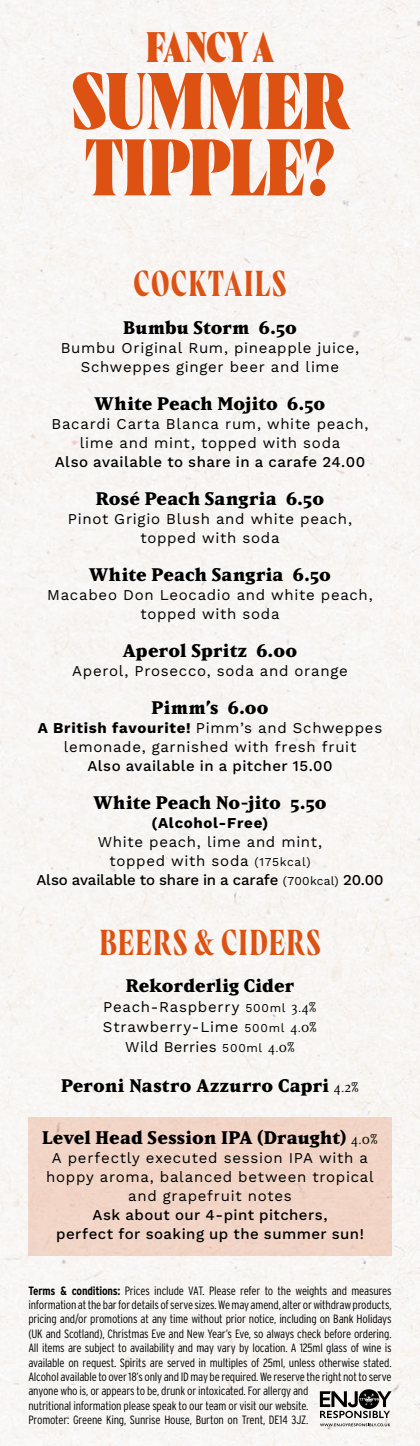
<style>
.page{position:relative;width:420px;height:1446px;background:#fff}
.page>*{position:absolute;margin:0;border:0;box-sizing:border-box;transform-origin:0 0}
.t1{font:800 80px/66.4px "Wayfinder CF";letter-spacing:-.025em;color:#dd5213}
.t2{font:800 42.6px "Wayfinder CF";letter-spacing:-.03em;color:#dd5213}
.t3{font:36px "Wayfinder CF";letter-spacing:.02em;color:#dd5213}
.t4{font:800 18px "Matrix IIOT";letter-spacing:.01em;color:#000}
.t5{font:15px/19px "Work Sans";letter-spacing:.045em;color:#000;text-align:center}
.t6{font:500 15px/19px "Work Sans";letter-spacing:.03em;color:#000;text-align:center}
.t7{font:700 15px "Work Sans";letter-spacing:.045em;color:#000}
.t8{font:300 condensed 12px/14.4px "Interstate";letter-spacing:-.02em;color:#000}
.s1{font-weight:700}
.s2{font-size:12px}
.s3{font-weight:500}
.s4{font-family:"Matrix IIOT";font-size:14px}
.s5{font-weight:400;font-size:14px}
</style>
<div class="page">
<div style="left:28px;top:1117px;width:363px;height:138px;background:#f1d5c6"></div>
<svg style="left:358px;top:1389px;width:21px;height:20px"></svg>
<svg style="left:320px;top:1391px;width:71px;height:35px"></svg>
<h2 class="t2" style="left:145px;top:23px;width:130px">FANCY A</h2>
<h1 class="t1" style="left:71px;top:70px;width:280px">SUMMER<br>TIPPLE?</h1>
<h3 class="t3" style="left:133px;top:262px;width:155px">COCKTAILS</h3>
<h3 class="t4" style="left:123px;top:317px;width:175px">Bumbu Storm 6.50</h3>
<p class="t5" style="left:61px;top:338px;width:300px">Bumbu Original Rum, pineapple juice,<br>Schweppes ginger beer and lime</p>
<h3 class="t4" style="left:95px;top:393px;width:232px">White Peach Mojito 6.50</h3>
<p class="t5" style="left:51px;top:414px;width:318px">Bacardi Carta Blanca rum, white peach, lime and mint, topped with soda</p>
<p class="t6" style="left:55px;top:452px;width:312px">Also available to share in a carafe 24.00</p>
<h3 class="t4" style="left:96px;top:488px;width:230px">Rosé Peach Sangria 6.50</h3>
<p class="t5" style="left:68px;top:509px;width:285px">Pinot Grigio Blush and white peach, topped with soda</p>
<h3 class="t4" style="left:89px;top:564px;width:243px">White Peach Sangria 6.50</h3>
<p class="t5" style="left:47px;top:585px;width:327px">Macabeo Don Leocadio and white peach, topped with soda</p>
<h3 class="t4" style="left:123px;top:640px;width:176px">Aperol Spritz 6.00</h3>
<p class="t5" style="left:72px;top:661px;width:277px">Aperol, Prosecco, soda and orange</p>
<h3 class="t4" style="left:151px;top:697px;width:119px">Pimm’s 6.00</h3>
<p class="t5" style="left:38px;top:718px;width:346px"><span class="s1">A British favourite!</span> Pimm’s and Schweppes lemonade, garnished with fresh fruit</p>
<p class="t6" style="left:87px;top:756px;width:246px">Also available in a pitcher 15.00</p>
<h3 class="t4" style="left:93px;top:792px;width:234px">White Peach No-jito 5.50</h3>
<p class="t7" style="left:151px;top:811px;width:118px">(Alcohol-Free)</p>
<p class="t5" style="left:36px;top:832px;width:348px">White peach, lime and mint,<br>topped with soda <span class="s2">(175kcal)<br></span><span class="s3">Also available to share in a carafe</span> <span class="s2">(700kcal)</span> <span class="s3">20.00</span></p>
<h3 class="t3" style="left:99px;top:921px;width:223px">BEERS &amp; CIDERS</h3>
<h3 class="t4" style="left:126px;top:974px;width:170px">Rekorderlig Cider</h3>
<p class="t5" style="left:103px;top:996px;width:215px;line-height:20px">Peach-Raspberry <span class="s2">500ml</span> <span class="s4">3.4%<br></span>Strawberry-Lime <span class="s2">500ml</span> <span class="s4">4.0%<br></span>Wild Berries <span class="s2">500ml</span> <span class="s4">4.0%</span></p>
<h3 class="t4" style="left:61px;top:1074px;width:299px">Peroni Nastro Azzurro Capri <span class="s5">4.2%</span></h3>
<h3 class="t4" style="left:42px;top:1126px;width:337px">Level Head Session IPA (Draught) <span class="s5">4.0%</span></h3>
<p class="t5" style="left:46px;top:1148px;width:329px">A perfectly executed session IPA with a hoppy aroma, balanced between tropical and grapefruit notes</p>
<p class="t6" style="left:56px;top:1205px;width:309px">Ask about our 4-pint pitchers,<br>perfect for soaking up the summer sun!</p>
<p class="t8" style="left:28px;top:1283px;width:364px"><span class="s1">Terms &amp; conditions:</span> Prices include VAT. Please refer to the weights and measures information at the bar for details of serve sizes. We may amend, alter or withdraw products, pricing and/or promotions at any time without prior notice, including on Bank Holidays (UK and Scotland), Christmas Eve and New Year’s Eve, so always check before ordering.<br>All items are subject to availability and may vary by location. A 125ml glass of wine is available on request. Spirits are served in multiples of 25ml, unless otherwise stated.<br>Alcohol available to over 18’s only and ID may be required. We reserve the right not to serve anyone who is, or appears to be, drunk or intoxicated. For allergy and<br>nutritional information please speak to our team or visit our website.<br>Promoter: Greene King, Sunrise House, Burton on Trent, DE14 3JZ.</p>
</div>
